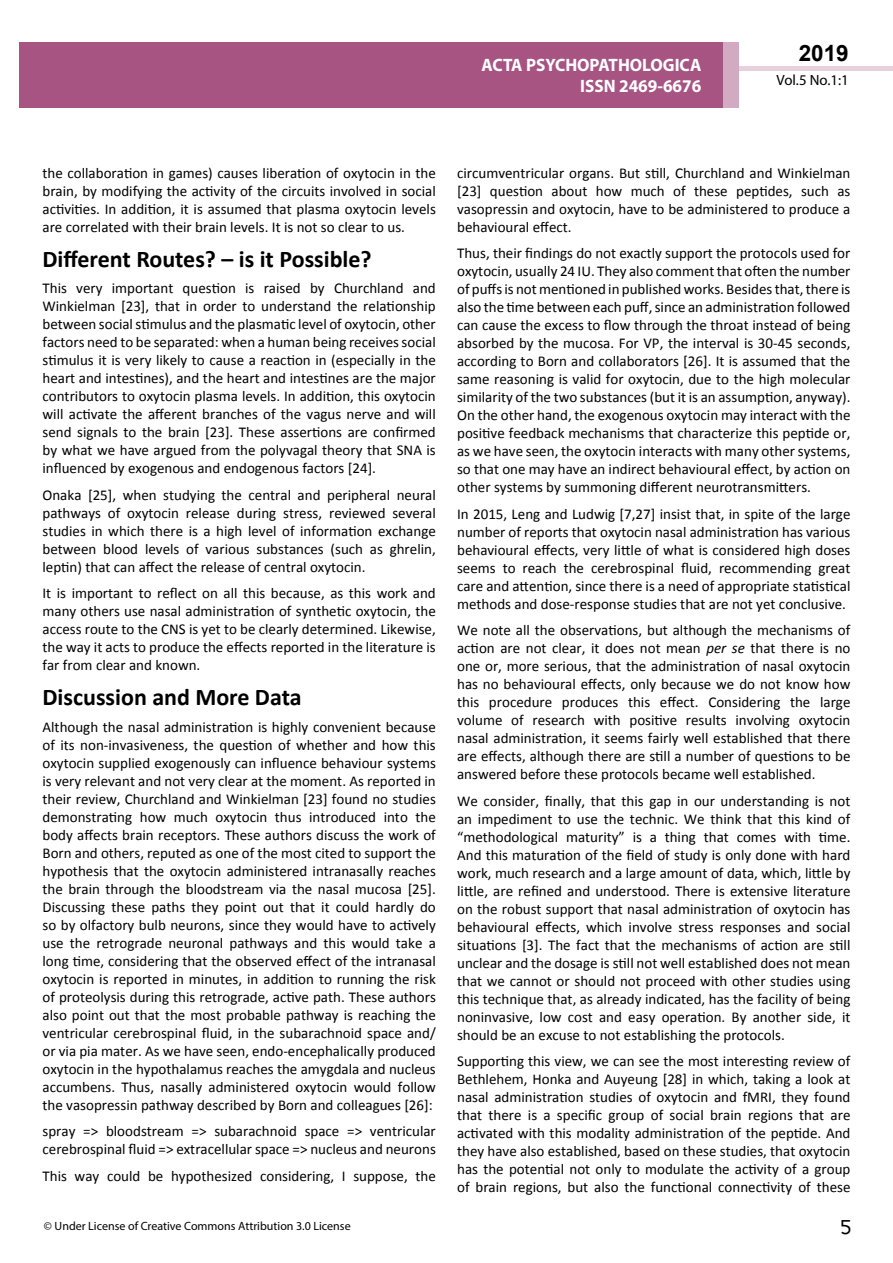
<style>
.page{position:relative;width:893px;height:1263px;background:#fff}
.page>*{position:absolute;margin:0;border:0;box-sizing:border-box;transform-origin:0 0}
.t1{font:25.5px "Tunga";color:#000}
.t2{font:700 24px "Calibri";color:#000}
.t3{font:700 22.5px "Arial";color:#000}
.t4{font:700 18px/21.6px "Myriad Pro";color:#fff;text-align:right;scale:.96 1}
.t5{font:15px/18px "Calibri";color:#000;text-align:justify}
.t6{font:14.85px "Myriad Pro";color:#000}
.t7{font:12px "Myriad Pro";color:#000}
.s1{font-style:italic}
</style>
<div class="page">
<div style="left:722px;top:66px;width:171px;height:5px;background:#e6d1dd"></div>
<div style="left:19px;top:42px;width:706px;height:66px;background:#a75483"></div>
<div style="left:724px;top:42px;width:15px;height:66px;background:#d2aac1"></div>
<p class="t4" style="left:482px;top:53px;width:230px">ACTA PSYCHOPATHOLOGICA<br>ISSN 2469-6676</p>
<h3 class="t3" style="left:799px;top:38px;width:52px">2019</h3>
<p class="t6" style="left:777px;top:71px;width:74px">Vol.5 No.1:1</p>
<p class="t5" style="left:43px;top:164px;width:395px">the collaboration in games) causes liberation of oxytocin in the brain, by modifying the activity of the circuits involved in social activities. In addition, it is assumed that plasma oxytocin levels are correlated with their brain levels. It is not so clear to us.</p>
<h2 class="t2" style="left:43px;top:243px;width:331px">Different Routes? – is it Possible?</h2>
<p class="t5" style="left:43px;top:279px;width:395px">This very important question is raised by Churchland and Winkielman [23], that in order to understand the relationship between social stimulus and the plasmatic level of oxytocin, other factors need to be separated: when a human being receives social stimulus it is very likely to cause a reaction in (especially in the heart and intestines), and the heart and intestines are the major contributors to oxytocin plasma levels. In addition, this oxytocin will activate the afferent branches of the vagus nerve and will send signals to the brain [23]. These assertions are confirmed by what we have argued from the polyvagal theory that SNA is influenced by exogenous and endogenous factors [24].</p>
<p class="t5" style="left:43px;top:486px;width:395px">Onaka [25], when studying the central and peripheral neural pathways of oxytocin release during stress, reviewed several studies in which there is a high level of information exchange between blood levels of various substances (such as ghrelin, leptin) that can affect the release of central oxytocin.</p>
<p class="t5" style="left:43px;top:584px;width:395px">It is important to reflect on all this because, as this work and many others use nasal administration of synthetic oxytocin, the access route to the CNS is yet to be clearly determined. Likewise, the way it acts to produce the effects reported in the literature is far from clear and known.</p>
<h2 class="t2" style="left:43px;top:682px;width:261px">Discussion and More Data</h2>
<p class="t5" style="left:43px;top:718px;width:395px">Although the nasal administration is highly convenient because of its non-invasiveness, the question of whether and how this oxytocin supplied exogenously can influence behaviour systems is very relevant and not very clear at the moment. As reported in their review, Churchland and Winkielman [23] found no studies demonstrating how much oxytocin thus introduced into the body affects brain receptors. These authors discuss the work of Born and others, reputed as one of the most cited to support the hypothesis that the oxytocin administered intranasally reaches the brain through the bloodstream via the nasal mucosa [25].<br>Discussing these paths they point out that it could hardly do so by olfactory bulb neurons, since they would have to actively use the retrograde neuronal pathways and this would take a long time, considering that the observed effect of the intranasal oxytocin is reported in minutes, in addition to running the risk of proteolysis during this retrograde, active path. These authors also point out that the most probable pathway is reaching the ventricular cerebrospinal fluid, in the subarachnoid space and/ or via pia mater. As we have seen, endo-encephalically produced oxytocin in the hypothalamus reaches the amygdala and nucleus accumbens. Thus, nasally administered oxytocin would follow the vasopressin pathway described by Born and colleagues [26]:</p>
<p class="t5" style="left:43px;top:1122px;width:395px">spray =&gt; bloodstream =&gt; subarachnoid space =&gt; ventricular cerebrospinal fluid =&gt; extracellular space =&gt; nucleus and neurons</p>
<p class="t5" style="left:43px;top:1167px;width:395px">This way could be hypothesized considering, I suppose, the</p>
<p class="t5" style="left:457px;top:164px;width:395px">circumventricular organs. But still, Churchland and Winkielman [23] question about how much of these peptides, such as vasopressin and oxytocin, have to be administered to produce a behavioural effect.</p>
<p class="t5" style="left:457px;top:244px;width:395px">Thus, their findings do not exactly support the protocols used for oxytocin, usually 24 IU. They also comment that often the number of puffs is not mentioned in published works. Besides that, there is also the time between each puff, since an administration followed can cause the excess to flow through the throat instead of being absorbed by the mucosa. For VP, the interval is 30-45 seconds, according to Born and collaborators [26]. It is assumed that the same reasoning is valid for oxytocin, due to the high molecular similarity of the two substances (but it is an assumption, anyway).<br>On the other hand, the exogenous oxytocin may interact with the positive feedback mechanisms that characterize this peptide or, as we have seen, the oxytocin interacts with many other systems, so that one may have an indirect behavioural effect, by action on other systems by summoning different neurotransmitters.</p>
<p class="t5" style="left:457px;top:505px;width:395px">In 2015, Leng and Ludwig [7,27] insist that, in spite of the large number of reports that oxytocin nasal administration has various behavioural effects, very little of what is considered high doses seems to reach the cerebrospinal fluid, recommending great care and attention, since there is a need of appropriate statistical methods and dose-response studies that are not yet conclusive.</p>
<p class="t5" style="left:457px;top:621px;width:395px">We note all the observations, but although the mechanisms of action are not clear, it does not mean <span class="s1">per se</span> that there is no one or, more serious, that the administration of nasal oxytocin has no behavioural effects, only because we do not know how this procedure produces this effect. Considering the large volume of research with positive results involving oxytocin nasal administration, it seems fairly well established that there are effects, although there are still a number of questions to be answered before these protocols became well established.</p>
<p class="t5" style="left:457px;top:792px;width:395px">We consider, finally, that this gap in our understanding is not an impediment to use the technic. We think that this kind of “methodological maturity” is a thing that comes with time.<br>And this maturation of the field of study is only done with hard work, much research and a large amount of data, which, little by little, are refined and understood. There is extensive literature on the robust support that nasal administration of oxytocin has behavioural effects, which involve stress responses and social situations [3]. The fact that the mechanisms of action are still unclear and the dosage is still not well established does not mean that we cannot or should not proceed with other studies using this technique that, as already indicated, has the facility of being noninvasive, low cost and easy operation. By another side, it should be an excuse to not establishing the protocols.</p>
<p class="t5" style="left:457px;top:1052px;width:395px">Supporting this view, we can see the most interesting review of Bethlehem, Honka and Auyeung [28] in which, taking a look at nasal administration studies of oxytocin and fMRI, they found that there is a specific group of social brain regions that are activated with this modality administration of the peptide. And they have also established, based on these studies, that oxytocin has the potential not only to modulate the activity of a group of brain regions, but also the functional connectivity of these</p>
<p class="t7" style="left:44px;top:1218px;width:308px">© Under License of Creative Commons Attribution 3.0 License</p>
<h1 class="t1" style="left:840px;top:1210px;width:13px">5</h1>
</div>
